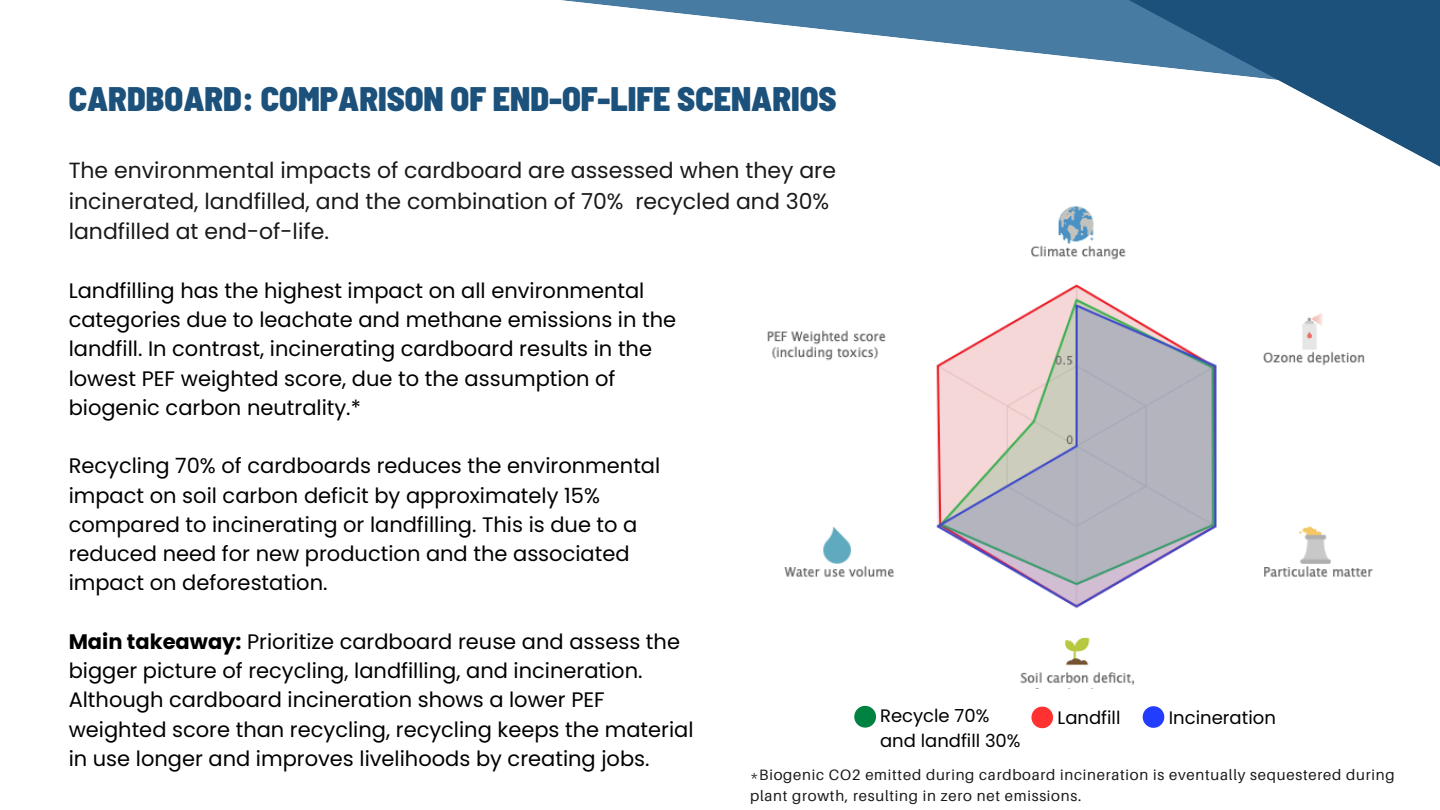
<style>
.page{position:relative;width:1440px;height:810px;background:#fff}
.page>*{position:absolute;margin:0;border:0;box-sizing:border-box;transform-origin:0 0}
.t1{font:900 semi-condensed 34px "Barlow";color:#1b517b}
.t2{font:22px/30.8px "Poppins";color:#191919}
.t3{font:21px/29.2px "Poppins";color:#000}
.t4{font:18px "Poppins";color:#000}
.t5{font:15px/21px "Aileron";letter-spacing:.05em;color:#191919}
.s1{font-weight:700}
</style>
<div class="page">
<svg style="left:561px;top:0;width:288px;height:33px"></svg>
<svg style="left:849px;top:0;width:591px;height:167px"></svg>
<img style="left:767px;top:206px;width:606px;height:483px">
<svg style="left:854px;top:706px;width:22px;height:22px"></svg>
<svg style="left:1031px;top:707px;width:22px;height:21px"></svg>
<svg style="left:1143px;top:706px;width:21px;height:22px"></svg>
<h1 class="t1" style="left:69px;top:77px;width:770px">CARDBOARD: COMPARISON OF END-OF-LIFE SCENARIOS</h1>
<h2 class="t2" style="left:69px;top:155px;width:769px">The environmental impacts of cardboard are assessed when they are incinerated, landfilled, and the combination of 70% recycled and 30% landfilled at end-of-life.</h2>
<p class="t3" style="left:69px;top:276px;width:609px">Landfilling has the highest impact on all environmental categories due to leachate and methane emissions in the landfill. In contrast, incinerating cardboard results in the lowest PEF weighted score, due to the assumption of biogenic carbon neutrality.*</p>
<h2 class="t3" style="left:69px;top:451px;width:593px">Recycling 70% of cardboards reduces the environmental impact on soil carbon deficit by approximately 15% compared to incinerating or landfilling. This is due to a reduced need for new production and the associated impact on deforestation.</h2>
<h2 class="t3" style="left:69px;top:627px;width:626px"><span class="s1">Main takeaway:</span> Prioritize cardboard reuse and assess the bigger picture of recycling, landfilling, and incineration.<br>Although cardboard incineration shows a lower PEF weighted score than recycling, recycling keeps the material in use longer and improves livelihoods by creating jobs.</h2>
<h3 class="t4" style="left:880px;top:704px;width:111px">Recycle 70%</h3>
<p class="t4" style="left:1058px;top:705px;width:64px">Landfill</p>
<h3 class="t4" style="left:880px;top:728px;width:142px">and landfill 30%</h3>
<p class="t4" style="left:1169px;top:705px;width:109px">Incineration</p>
<p class="t5" style="left:750px;top:763px;width:646px">*Biogenic CO2 emitted during cardboard incineration is eventually sequestered during plant growth, resulting in zero net emissions.</p>
</div>
